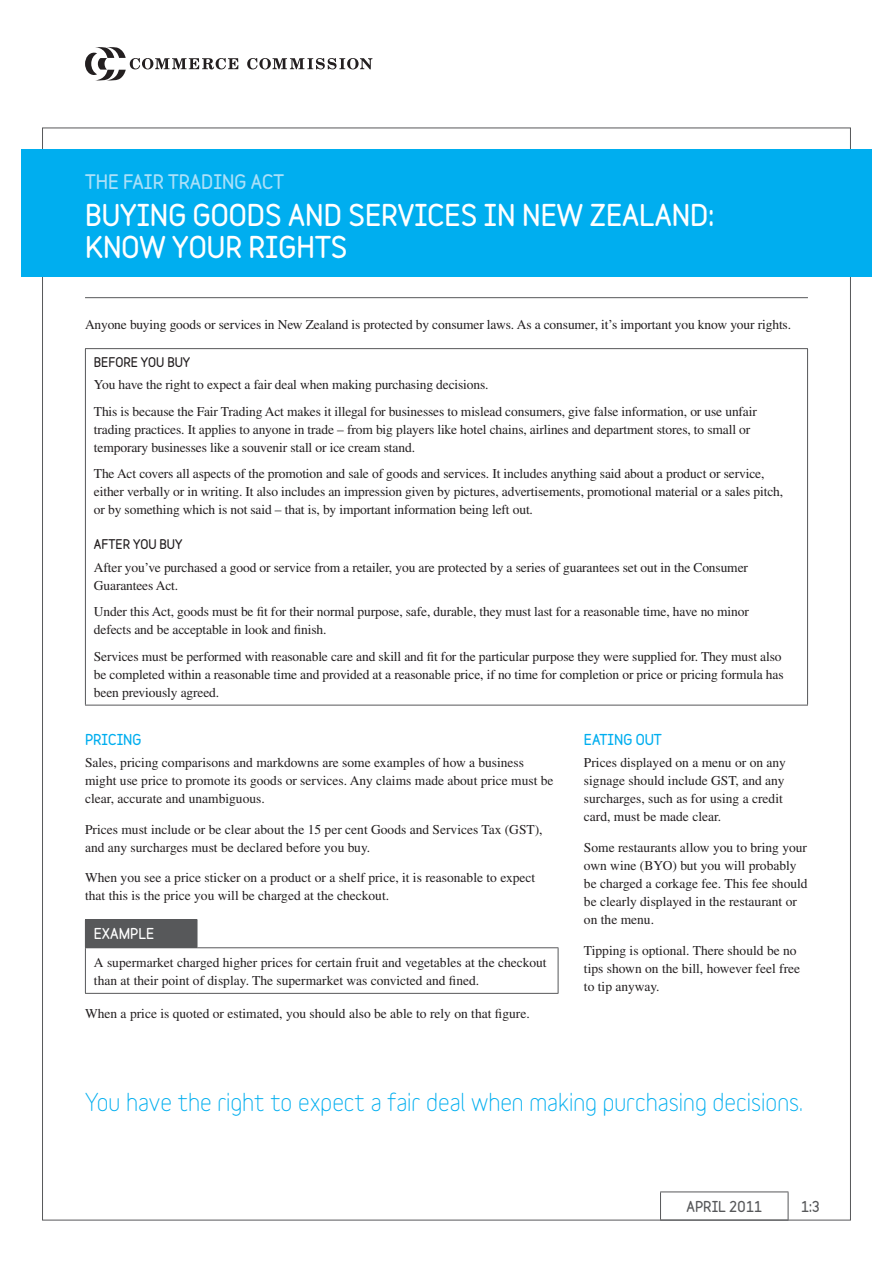
<style>
.page{position:relative;width:893px;height:1263px;background:#fff}
.page>*{position:absolute;margin:0;border:0;box-sizing:border-box;transform-origin:0 0}
.title{font:900 27px/32.4px "Variable";color:#fff}
.Pull_Quote{font:24px "Variable";color:#00aeef}
.title-2{font:900 18px "Variable";color:#aae0f9}
.body__3{font:13.5px/18px "Times";letter-spacing:-.01em;color:#231f20}
.head{font:900 13.5px "Variable";color:#00aeef}
.head-2{font:900 13.5px "Variable";color:#57585a}
.head-3{font:900 13.5px "Variable";color:#fff}
.head_2{font:900 12px "Variable";color:#231f20}
</style>
<div class="page">
<div style="left:21px;top:149px;width:851px;height:127px;background:#00aeef"></div>
<hr style="left:85px;top:297px;width:723px;height:1px;background:#57585a">
<svg style="left:247px;top:58px;width:125px;height:11px"></svg>
<svg style="left:85px;top:47px;width:153px;height:34px"></svg>
<hr style="left:660px;top:1191px;width:128px;height:1px;background:#57585a">
<svg style="left:660px;top:1192px;width:1px;height:28px"></svg>
<svg style="left:788px;top:1192px;width:1px;height:28px"></svg>
<hr style="left:660px;top:1220px;width:128px;height:1px;background:#57585a">
<hr style="left:85px;top:348px;width:723px;height:1px;background:#57585a">
<hr style="left:85px;top:349px;width:1px;height:356px;background:#57585a">
<hr style="left:85px;top:705px;width:723px;height:1px;background:#57585a">
<hr style="left:807px;top:349px;width:1px;height:356px;background:#57585a">
<div style="left:85px;top:920px;width:112px;height:28px;background:#57585a"></div>
<hr style="left:85px;top:948px;width:1px;height:45px;background:#57585a">
<hr style="left:197px;top:947px;width:361px;height:1px;background:#57585a">
<hr style="left:558px;top:948px;width:1px;height:45px;background:#57585a">
<hr style="left:85px;top:993px;width:112px;height:1px;background:#57585a">
<hr style="left:197px;top:993px;width:361px;height:1px;background:#57585a">
<hr style="left:85px;top:919px;width:112px;height:1px;background:#57585a">
<svg style="left:197px;top:920px;width:1px;height:27px"></svg>
<p class="title-2" style="left:85px;top:170px;width:201px">THE FAIR TRADING ACT</p>
<p class="title" style="left:85px;top:198px;width:630px">BUYING GOODS AND SERVICES IN NEW ZEALAND:<br>KNOW YOUR RIGHTS</p>
<p class="body__3" style="left:85px;top:316px;width:707px">Anyone buying goods or services in New Zealand is protected by consumer laws. As a consumer, it’s important you know your rights.</p>
<p class="head_2" style="left:94px;top:354px;width:98px">BEFORE YOU BUY</p>
<p class="body__3" style="left:94px;top:376px;width:396px">You have the right to expect a fair deal when making purchasing decisions.</p>
<p class="body__3" style="left:94px;top:402px;width:664px">This is because the Fair Trading Act makes it illegal for businesses to mislead consumers, give false information, or use unfair trading practices. It applies to anyone in trade – from big players like hotel chains, airlines and department stores, to small or temporary businesses like a souvenir stall or ice cream stand.</p>
<p class="body__3" style="left:94px;top:465px;width:691px">The Act covers all aspects of the promotion and sale of goods and services. It includes anything said about a product or service, either verbally or in writing. It also includes an impression given by pictures, advertisements, promotional material or a sales pitch, or by something which is not said – that is, by important information being left out.</p>
<p class="head_2" style="left:94px;top:537px;width:90px">AFTER YOU BUY</p>
<p class="body__3" style="left:94px;top:558px;width:656px">After you’ve purchased a good or service from a retailer, you are protected by a series of guarantees set out in the Consumer<br>Guarantees Act.</p>
<p class="body__3" style="left:94px;top:602px;width:656px">Under this Act, goods must be fit for their normal purpose, safe, durable, they must last for a reasonable time, have no minor defects and be acceptable in look and finish.</p>
<p class="body__3" style="left:94px;top:647px;width:691px">Services must be performed with reasonable care and skill and fit for the particular purpose they were supplied for. They must also be completed within a reasonable time and provided at a reasonable price, if no time for completion or price or pricing formula has been previously agreed.</p>
<p class="head" style="left:85px;top:730px;width:58px">PRICING</p>
<p class="body__3" style="left:85px;top:753px;width:470px">Sales, pricing comparisons and markdowns are some examples of how a business might use price to promote its goods or services. Any claims made about price must be clear, accurate and unambiguous.</p>
<p class="body__3" style="left:85px;top:820px;width:459px">Prices must include or be clear about the 15 per cent Goods and Services Tax (GST), and any surcharges must be declared before you buy.</p>
<p class="body__3" style="left:85px;top:869px;width:452px">When you see a price sticker on a product or a shelf price, it is reasonable to expect that this is the price you will be charged at the checkout.</p>
<p class="head-3" style="left:94px;top:925px;width:62px">EXAMPLE</p>
<p class="body__3" style="left:94px;top:953px;width:454px">A supermarket charged higher prices for certain fruit and vegetables at the checkout than at their point of display. The supermarket was convicted and fined.</p>
<p class="body__3" style="left:85px;top:1005px;width:446px">When a price is quoted or estimated, you should also be able to rely on that figure.</p>
<p class="head" style="left:584px;top:730px;width:79px">EATING OUT</p>
<p class="body__3" style="left:584px;top:753px;width:203px">Prices displayed on a menu or on any signage should include GST, and any surcharges, such as for using a credit card, must be made clear.</p>
<p class="body__3" style="left:584px;top:838px;width:225px">Some restaurants allow you to bring your own wine (BYO) but you will probably be charged a corkage fee. This fee should be clearly displayed in the restaurant or on the menu.</p>
<p class="body__3" style="left:584px;top:941px;width:218px">Tipping is optional. There should be no tips shown on the bill, however feel free to tip anyway.</p>
<p class="Pull_Quote" style="left:85px;top:1088px;width:720px">You have the right to expect a fair deal when making purchasing decisions.</p>
<p class="head-2" style="left:687px;top:1197px;width:77px">APRIL 2011</p>
<p class="head-2" style="left:801px;top:1197px;width:21px">1:3</p>
</div>
